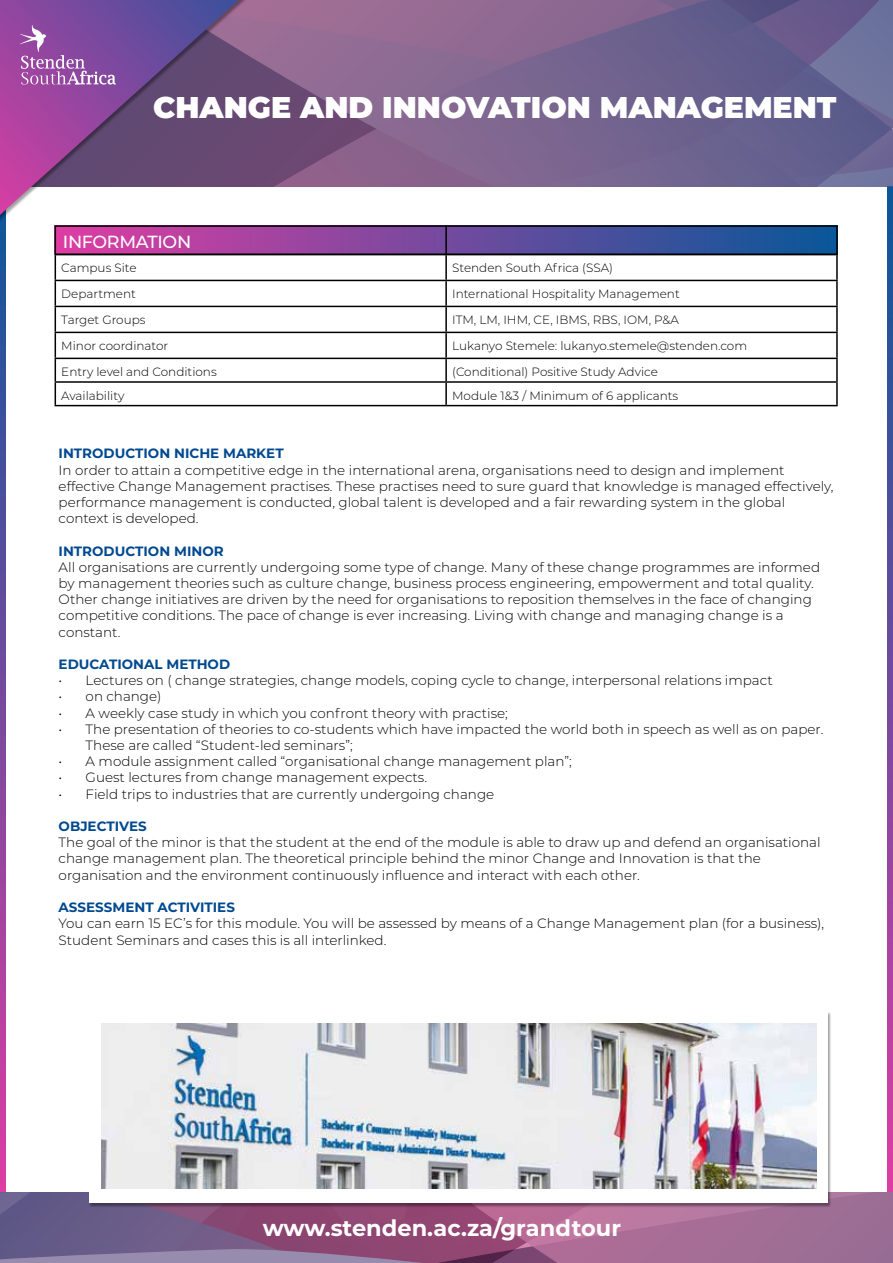
<style>
.page{position:relative;width:893px;height:1263px;background:#fff}
.page>*{position:absolute;margin:0;border:0;box-sizing:border-box;transform-origin:0 0}
.t1{font:900 30px "Montserrat";color:#fff}
.t2{font:700 22.5px "Montserrat";color:#fff}
.t3{font:500 17.55px "Montserrat";letter-spacing:-.02em;color:#fff}
.t4{font:300 13.5px/16.2px "Montserrat";color:#000}
.t5{font:700 13.5px "Montserrat";color:#004990}
.t6{font:300 12px "Montserrat";color:#000}
</style>
<div class="page">
<svg style="left:887px;top:187px;width:6px;height:1006px;background:#73499e"></svg>
<svg style="left:0;top:227px;width:5px;height:966px;background:#78499e"></svg>
<svg style="left:315px;top:0;width:578px;height:187px;background:#77648f"></svg>
<div style="left:0;top:0;width:315px;height:227px;background:#000;opacity:.37"></div>
<svg style="left:0;top:0;width:239px;height:215px;background:#896098"></svg>
<svg style="left:20px;top:25px;width:96px;height:60px;background:#9960ac"></svg>
<svg style="left:0;top:1193px;width:893px;height:70px;background:#91618a"></svg>
<div style="left:55px;top:225px;width:783px;height:29px;background:linear-gradient(to right,#de3da3,#085799)"></div>
<hr style="left:445px;top:255px;width:2px;height:25px;background:#000">
<hr style="left:836px;top:255px;width:2px;height:25px;background:#000">
<hr style="left:55px;top:280px;width:391px;height:1px;background:#000">
<hr style="left:446px;top:280px;width:392px;height:1px;background:#000">
<hr style="left:445px;top:281px;width:2px;height:25px;background:#000">
<hr style="left:836px;top:281px;width:2px;height:25px;background:#000">
<hr style="left:55px;top:306px;width:391px;height:1px;background:#000">
<hr style="left:446px;top:306px;width:392px;height:1px;background:#000">
<hr style="left:445px;top:307px;width:2px;height:25px;background:#000">
<hr style="left:836px;top:307px;width:2px;height:25px;background:#000">
<hr style="left:55px;top:332px;width:391px;height:1px;background:#000">
<hr style="left:446px;top:332px;width:392px;height:1px;background:#000">
<hr style="left:445px;top:333px;width:2px;height:25px;background:#000">
<hr style="left:836px;top:333px;width:2px;height:25px;background:#000">
<hr style="left:55px;top:358px;width:391px;height:1px;background:#000">
<hr style="left:446px;top:358px;width:392px;height:1px;background:#000">
<hr style="left:445px;top:359px;width:2px;height:22px;background:#000">
<hr style="left:836px;top:359px;width:2px;height:22px;background:#000">
<hr style="left:55px;top:381px;width:391px;height:2px;background:#000">
<svg style="left:55px;top:255px;width:1px;height:150px"></svg>
<hr style="left:446px;top:381px;width:392px;height:2px;background:#000">
<hr style="left:445px;top:383px;width:2px;height:22px;background:#000">
<hr style="left:836px;top:383px;width:2px;height:22px;background:#000">
<hr style="left:55px;top:405px;width:391px;height:1px;background:#000">
<hr style="left:446px;top:405px;width:392px;height:1px;background:#000">
<div style="left:55px;top:225px;width:783px;height:30px;border:2px solid #000"></div>
<hr style="left:445px;top:225px;width:2px;height:29px;background:#000">
<div style="left:90px;top:1012px;width:742px;height:195px;background:#000;opacity:.38"></div>
<div style="left:89px;top:1011px;width:738px;height:192px;background:#fff"></div>
<img style="left:101px;top:1023px;width:715px;height:165px">
<h1 class="t1" style="left:153px;top:85px;width:685px">CHANGE AND INNOVATION MANAGEMENT</h1>
<p class="t3" style="left:63px;top:230px;width:130px">INFORMATION</p>
<p class="t6" style="left:61px;top:260px;width:77px">Campus Site</p>
<p class="t6" style="left:452px;top:260px;width:162px">Stenden South Africa (SSA)</p>
<p class="t6" style="left:61px;top:286px;width:76px">Department</p>
<p class="t6" style="left:452px;top:286px;width:229px">International Hospitality Management</p>
<p class="t6" style="left:61px;top:312px;width:86px">Target Groups</p>
<p class="t6" style="left:452px;top:312px;width:228px">ITM, LM, IHM, CE, IBMS, RBS, IOM, P&amp;A</p>
<p class="t6" style="left:61px;top:338px;width:108px">Minor coordinator</p>
<p class="t6" style="left:452px;top:338px;width:297px">Lukanyo Stemele: lukanyo.stemele@stenden.com</p>
<p class="t6" style="left:61px;top:364px;width:157px">Entry level and Conditions</p>
<p class="t6" style="left:452px;top:364px;width:207px">(Conditional) Positive Study Advice</p>
<p class="t6" style="left:61px;top:387px;width:65px">Availability</p>
<p class="t6" style="left:452px;top:387px;width:228px">Module 1&amp;3 / Minimum of 6 applicants</p>
<p class="t5" style="left:59px;top:444px;width:227px">INTRODUCTION NICHE MARKET</p>
<p class="t4" style="left:59px;top:461px;width:776px">In order to attain a competitive edge in the international arena, organisations need to design and implement effective Change Management practises. These practises need to sure guard that knowledge is managed effectively, performance management is conducted, global talent is developed and a fair rewarding system in the global context is developed.</p>
<p class="t5" style="left:59px;top:541px;width:167px">INTRODUCTION MINOR</p>
<p class="t4" style="left:59px;top:558px;width:763px">All organisations are currently undergoing some type of change. Many of these change programmes are informed by management theories such as culture change, business process engineering, empowerment and total quality.<br>Other change initiatives are driven by the need for organisations to reposition themselves in the face of changing competitive conditions. The pace of change is ever increasing. Living with change and managing change is a constant.</p>
<p class="t5" style="left:59px;top:654px;width:173px">EDUCATIONAL METHOD</p>
<p class="t4" style="left:59px;top:672px;width:716px">• Lectures on ( change strategies, change models, coping cycle to change, interpersonal relations impact</p>
<p class="t4" style="left:59px;top:688px;width:104px">• on change)</p>
<p class="t4" style="left:59px;top:704px;width:451px">• A weekly case study in which you confront theory with practise;</p>
<p class="t4" style="left:86px;top:720px;width:739px;text-indent:-27px">• The presentation of theories to co-students which have impacted the world both in speech as well as on paper.<br>These are called “Student-led seminars”;</p>
<p class="t4" style="left:59px;top:753px;width:515px">• A module assignment called “organisational change management plan”;</p>
<p class="t4" style="left:59px;top:769px;width:370px">• Guest lectures from change management expects.</p>
<p class="t4" style="left:59px;top:785px;width:437px">• Field trips to industries that are currently undergoing change</p>
<p class="t5" style="left:59px;top:816px;width:90px">OBJECTIVES</p>
<p class="t4" style="left:59px;top:834px;width:763px">The goal of the minor is that the student at the end of the module is able to draw up and defend an organisational change management plan. The theoretical principle behind the minor Change and Innovation is that the organisation and the environment continuously influence and interact with each other.</p>
<p class="t5" style="left:59px;top:897px;width:178px">ASSESSMENT ACTIVITIES</p>
<p class="t4" style="left:59px;top:915px;width:767px">You can earn 15 EC’s for this module. You will be assessed by means of a Change Management plan (for a business),<br>Student Seminars and cases this is all interlinked.</p>
<h2 class="t2" style="left:263px;top:1212px;width:360px">www.stenden.ac.za/grandtour</h2>
</div>
